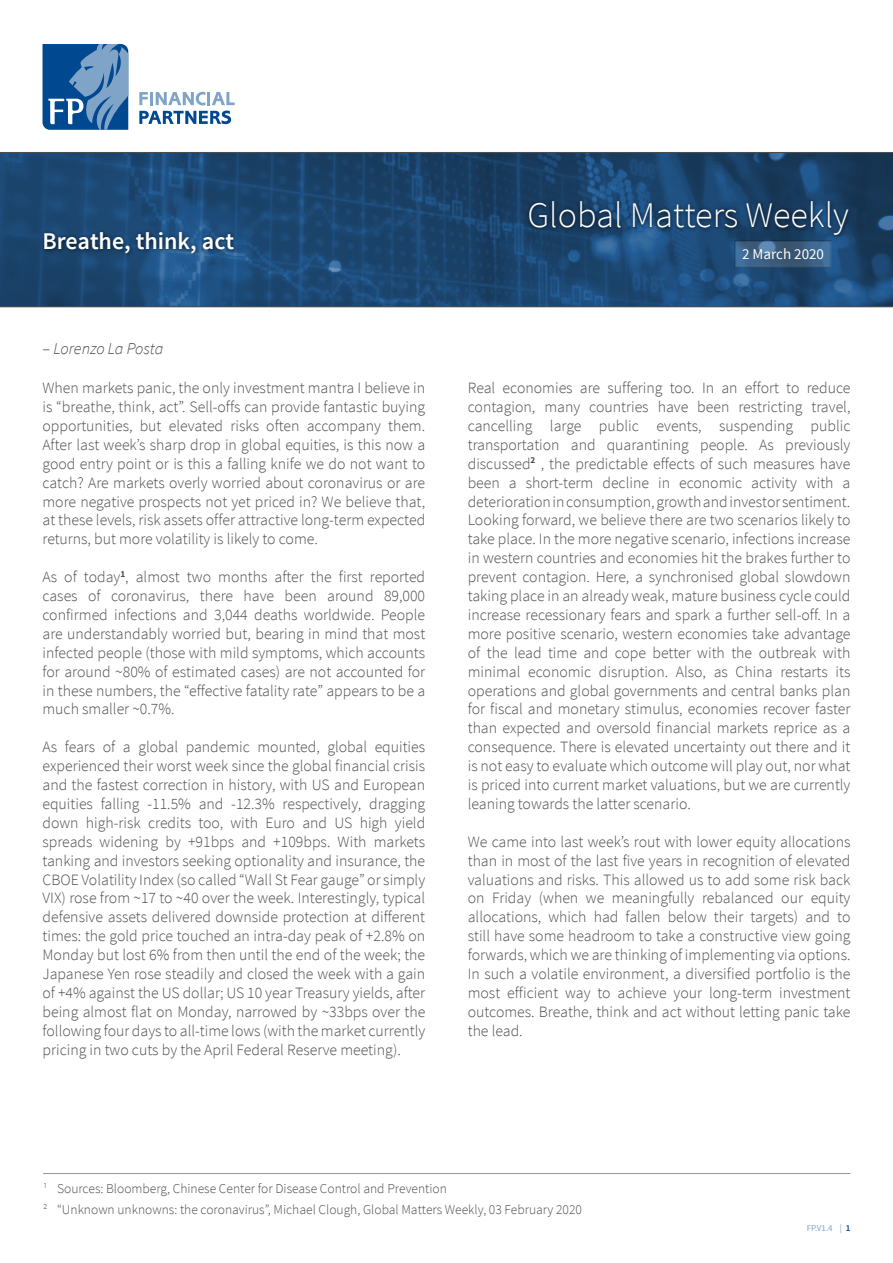
<style>
.page{position:relative;width:893px;height:1263px;background:#fff}
.page>*{position:absolute;margin:0;border:0;box-sizing:border-box;transform-origin:0 0}
.t1{font:300 36px "Source Sans Pro";color:#fff}
.t2{font:600 24px "Source Sans Pro";color:#fff}
.t3{font:italic 300 16.5px "Source Sans Pro";letter-spacing:-.01em;color:#4d4d4f}
.t4{font:300 15.75px/18.9px "Source Sans Pro";color:#4d4d4f;text-align:justify}
.t5{font:15px "Source Sans Pro";color:#fff}
.t6{font:300 13.5px/20.2px "Source Sans Pro";color:#4d4d4f}
.t7{font:9px "Source Sans Pro";color:#80a4c8}
.s1{font-style:normal;font-size:16.2px}
.s2{font-size:12px;color:#58595b}
.s3{font-weight:600;color:#004990}
</style>
<div class="page">
<svg style="left:0;top:153px;width:893px;height:153px;background:#1c4771"></svg>
<hr style="left:0;top:306px;width:893px;height:1px;background:#4d4d4f">
<hr style="left:0;top:152px;width:893px;height:1px;background:#4d4d4f">
<svg style="left:139px;top:92px;width:96px;height:13px"></svg>
<svg style="left:139px;top:111px;width:92px;height:13px"></svg>
<svg style="left:43px;top:44px;width:85px;height:86px;background:#3e75ab"></svg>
<hr style="left:43px;top:1173px;width:807px;height:1px;background:#939598">
<div style="left:525px;top:197px;width:328px;height:43px;background:#000;opacity:.75"></div>
<svg style="left:737px;top:243px;width:92px;height:23px;background:#3f6386"></svg>
<div style="left:40px;top:229px;width:198px;height:29px;background:#000;opacity:.75"></div>
<h2 class="t2" style="left:43px;top:226px;width:193px">Breathe, think, act</h2>
<p class="t3" style="left:43px;top:338px;width:122px"><span class="s1">–</span> Lorenzo La Posta</p>
<p class="t4" style="left:43px;top:378px;width:384px">When markets panic, the only investment mantra I believe in is “breathe, think, act”. Sell-offs can provide fantastic buying opportunities, but elevated risks often accompany them.<br>After last week’s sharp drop in global equities, is this now a good entry point or is this a falling knife we do not want to catch? Are markets overly worried about coronavirus or are more negative prospects not yet priced in? We believe that, at these levels, risk assets offer attractive long-term expected returns, but more volatility is likely to come.</p>
<p class="t4" style="left:43px;top:567px;width:384px">As of today<sup>1</sup>, almost two months after the first reported cases of coronavirus, there have been around 89,000 confirmed infections and 3,044 deaths worldwide. People are understandably worried but, bearing in mind that most infected people (those with mild symptoms, which accounts for around ~80% of estimated cases) are not accounted for in these numbers, the “effective fatality rate” appears to be a much smaller ~0.7%.</p>
<p class="t4" style="left:43px;top:738px;width:384px">As fears of a global pandemic mounted, global equities experienced their worst week since the global financial crisis and the fastest correction in history, with US and European equities falling -11.5% and -12.3% respectively, dragging down high-risk credits too, with Euro and US high yield spreads widening by +91bps and +109bps. With markets tanking and investors seeking optionality and insurance, the CBOE Volatility Index (so called “Wall St Fear gauge” or simply VIX) rose from ~17 to ~40 over the week. Interestingly, typical defensive assets delivered downside protection at different times: the gold price touched an intra-day peak of +2.8% on Monday but lost 6% from then until the end of the week; the Japanese Yen rose steadily and closed the week with a gain of +4% against the US dollar; US 10 year Treasury yields, after being almost flat on Monday, narrowed by ~33bps over the following four days to all-time lows (with the market currently pricing in two cuts by the April Federal Reserve meeting).</p>
<h1 class="t1" style="left:527px;top:194px;width:323px">Global Matters Weekly</h1>
<p class="t5" style="left:742px;top:245px;width:83px">2 March 2020</p>
<p class="t4" style="left:468px;top:378px;width:384px">Real economies are suffering too. In an effort to reduce contagion, many countries have been restricting travel, cancelling large public events, suspending public transportation and quarantining people. As previously discussed<sup>2</sup> , the predictable effects of such measures have been a short-term decline in economic activity with a deterioration in consumption, growth and investor sentiment.<br>Looking forward, we believe there are two scenarios likely to take place. In the more negative scenario, infections increase in western countries and economies hit the brakes further to prevent contagion. Here, a synchronised global slowdown taking place in an already weak, mature business cycle could increase recessionary fears and spark a further sell-off. In a more positive scenario, western economies take advantage of the lead time and cope better with the outbreak with minimal economic disruption. Also, as China restarts its operations and global governments and central banks plan for fiscal and monetary stimulus, economies recover faster than expected and oversold financial markets reprice as a consequence. There is elevated uncertainty out there and it is not easy to evaluate which outcome will play out, nor what is priced into current market valuations, but we are currently leaning towards the latter scenario.</p>
<p class="t4" style="left:468px;top:832px;width:384px">We came into last week’s rout with lower equity allocations than in most of the last five years in recognition of elevated valuations and risks. This allowed us to add some risk back on Friday (when we meaningfully rebalanced our equity allocations, which had fallen below their targets) and to still have some headroom to take a constructive view going forwards, which we are thinking of implementing via options.<br>In such a volatile environment, a diversified portfolio is the most efficient way to achieve your long-term investment outcomes. Breathe, think and act without letting panic take the lead.</p>
<p class="t6" style="left:43px;top:1179px;width:540px"><span class="s2">¹</span> Sources: Bloomberg, Chinese Center for Disease Control and Prevention<br><span class="s2">²</span> “Unknown unknowns: the coronavirus”, Michael Clough, Global Matters Weekly, 03 February 2020</p>
<p class="t7" style="left:807px;top:1223px;width:45px">FP.V1.4 | <span class="s3">1</span></p>
</div>
